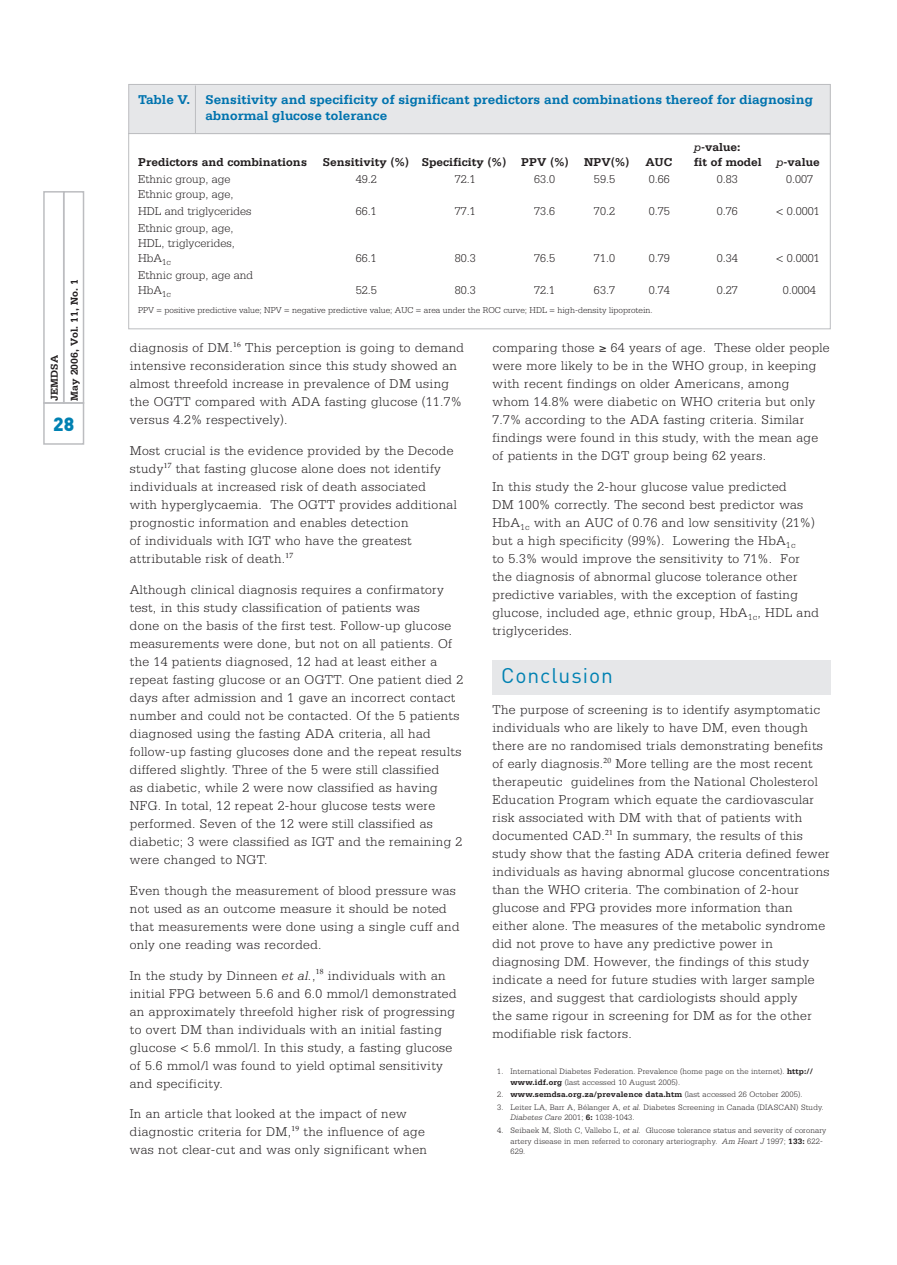
<style>
.page{position:relative;width:897px;height:1265px;background:#fff}
.page>*{position:absolute;margin:0;border:0;box-sizing:border-box;transform-origin:0 0}
.t1{font:21px "DIN";letter-spacing:.045em;color:#0081b2}
.t2{font:900 18.9px "DIN";color:#0081b2}
.t3{font:300 13.5px/18px "Serifa";letter-spacing:.025em;color:#231f20}
.t4{font:700 13.5px/16.2px "Serifa";color:#0073ae}
.t5{font:300 12px/15px "Serifa";color:#231f20}
.t6{font:700 12px "Serifa";color:#231f20}
.t7{font:700 10.5px/19.8px "Serifa";color:#231f20}
.t8{font:300 9px "Serifa";color:#231f20}
.t9{font:300 8.25px/10.5px "Serifa";letter-spacing:.015em;color:#231f20}
.t10{font:700 8.25px "Serifa";letter-spacing:.015em;color:#231f20}
.s1{font-weight:400;font-style:italic}
.s2{font-style:italic}
.s3{font-weight:700}
.s4{font-weight:300}
</style>
<div class="page">
<div style="left:43px;top:402px;width:41px;height:43px;border:2px solid #bcbdc0"></div>
<div style="left:43px;top:191px;width:21px;height:213px;border:2px solid #bcbdc0"></div>
<div style="left:63px;top:191px;width:21px;height:213px;border:2px solid #bcbdc0"></div>
<div style="left:492px;top:660px;width:338px;height:34px;background:#e6e7e9"></div>
<svg style="left:128px;top:134px;width:702px;height:195px"></svg>
<div style="left:129px;top:84px;width:700px;height:50px;background:#e6e7e9"></div>
<div style="left:128px;top:84px;width:702px;height:50px;border:1px solid #bcbdc0"></div>
<hr style="left:195px;top:85px;width:1px;height:48px;background:#bcbdc0">
<p class="t7" style="left:44px;top:401px;width:123px;rotate:-90deg">JEMDSA<br>May 2006, Vol. 11, No. 1</p>
<h2 class="t2" style="left:53px;top:412px;width:23px">28</h2>
<p class="t4" style="left:205px;top:91px;width:608px;text-indent:-67px">Table V. Sensitivity and specificity of significant predictors and combinations thereof for diagnosing abnormal glucose tolerance</p>
<p class="t6" style="left:693px;top:140px;width:48px"><span class="s1">p</span>-value:</p>
<p class="t6" style="left:138px;top:155px;width:170px">Predictors and combinations</p>
<p class="t6" style="left:322px;top:155px;width:247px">Sensitivity (%) Specificity (%) PPV (%)</p>
<p class="t6" style="left:583px;top:155px;width:47px">NPV(%)</p>
<p class="t6" style="left:645px;top:155px;width:24px">AUC</p>
<p class="t6" style="left:693px;top:155px;width:127px">fit of model <span class="s1">p</span>-value</p>
<p class="t5" style="left:138px;top:171px;width:94px">Ethnic group, age</p>
<p class="t5" style="left:355px;top:171px;width:22px">49.2</p>
<p class="t5" style="left:454px;top:171px;width:22px">72.1</p>
<p class="t5" style="left:534px;top:171px;width:22px">63.0</p>
<p class="t5" style="left:593px;top:171px;width:22px">59.5</p>
<p class="t5" style="left:648px;top:171px;width:22px">0.66</p>
<p class="t5" style="left:716px;top:171px;width:22px">0.83</p>
<p class="t5" style="left:785px;top:171px;width:28px">0.007</p>
<p class="t5" style="left:138px;top:185px;width:115px;line-height:17.1px">Ethnic group, age,<br>HDL and triglycerides</p>
<p class="t5" style="left:355px;top:203px;width:22px">66.1</p>
<p class="t5" style="left:454px;top:203px;width:22px">77.1</p>
<p class="t5" style="left:534px;top:203px;width:22px">73.6</p>
<p class="t5" style="left:593px;top:203px;width:22px">70.2</p>
<p class="t5" style="left:648px;top:203px;width:22px">0.75</p>
<p class="t5" style="left:716px;top:203px;width:22px">0.76</p>
<p class="t5" style="left:775px;top:203px;width:45px">&lt; 0.0001</p>
<p class="t5" style="left:138px;top:221px;width:98px;text-align:justify">Ethnic group, age, HDL, triglycerides, HbA<sub>1c</sub></p>
<p class="t5" style="left:355px;top:251px;width:22px">66.1</p>
<p class="t5" style="left:454px;top:251px;width:22px">80.3</p>
<p class="t5" style="left:534px;top:251px;width:22px">76.5</p>
<p class="t5" style="left:593px;top:251px;width:22px">71.0</p>
<p class="t5" style="left:648px;top:251px;width:22px">0.79</p>
<p class="t5" style="left:716px;top:251px;width:22px">0.34</p>
<p class="t5" style="left:775px;top:251px;width:45px">&lt; 0.0001</p>
<p class="t5" style="left:138px;top:268px;width:116px">Ethnic group, age and<br>HbA<sub>1c</sub></p>
<p class="t5" style="left:355px;top:283px;width:22px">52.5</p>
<p class="t5" style="left:454px;top:283px;width:22px">80.3</p>
<p class="t5" style="left:534px;top:283px;width:22px">72.1</p>
<p class="t5" style="left:593px;top:283px;width:22px">63.7</p>
<p class="t5" style="left:648px;top:283px;width:22px">0.74</p>
<p class="t5" style="left:716px;top:283px;width:22px">0.27</p>
<p class="t5" style="left:782px;top:283px;width:34px">0.0004</p>
<p class="t8" style="left:138px;top:305px;width:516px">PPV = positive predictive value; NPV = negative predictive value; AUC = area under the ROC curve; HDL = high-density lipoprotein.</p>
<p class="t3" style="left:130px;top:339px;width:335px">diagnosis of DM.<sup>16</sup> This perception is going to demand intensive reconsideration since this study showed an almost threefold increase in prevalence of DM using the OGTT compared with ADA fasting glucose (11.7% versus 4.2% respectively).</p>
<p class="t3" style="left:130px;top:441px;width:328px">Most crucial is the evidence provided by the Decode study<sup>17</sup> that fasting glucose alone does not identify individuals at increased risk of death associated<br>with hyperglycaemia. The OGTT provides additional prognostic information and enables detection<br>of individuals with IGT who have the greatest attributable risk of death.<sup>17</sup></p>
<p class="t3" style="left:130px;top:580px;width:335px">Although clinical diagnosis requires a confirmatory test, in this study classification of patients was<br>done on the basis of the first test. Follow-up glucose measurements were done, but not on all patients. Of the 14 patients diagnosed, 12 had at least either a repeat fasting glucose or an OGTT. One patient died 2 days after admission and 1 gave an incorrect contact number and could not be contacted. Of the 5 patients diagnosed using the fasting ADA criteria, all had follow-up fasting glucoses done and the repeat results differed slightly. Three of the 5 were still classified<br>as diabetic, while 2 were now classified as having NFG. In total, 12 repeat 2-hour glucose tests were performed. Seven of the 12 were still classified as diabetic; 3 were classified as IGT and the remaining 2 were changed to NGT.</p>
<p class="t3" style="left:130px;top:881px;width:331px">Even though the measurement of blood pressure was not used as an outcome measure it should be noted that measurements were done using a single cuff and only one reading was recorded.</p>
<p class="t3" style="left:130px;top:966px;width:328px">In the study by Dinneen <span class="s2">et al.</span>,<sup>18</sup> individuals with an initial FPG between 5.6 and 6.0 mmol/l demonstrated an approximately threefold higher risk of progressing to overt DM than individuals with an initial fasting glucose &lt; 5.6 mmol/l. In this study, a fasting glucose of 5.6 mmol/l was found to yield optimal sensitivity and specificity.</p>
<p class="t3" style="left:130px;top:1104px;width:298px">In an article that looked at the impact of new diagnostic criteria for DM,<sup>19</sup> the influence of age was not clear-cut and was only significant when</p>
<p class="t3" style="left:492px;top:339px;width:338px">comparing those ≥ 64 years of age. These older people were more likely to be in the WHO group, in keeping with recent findings on older Americans, among whom 14.8% were diabetic on WHO criteria but only 7.7% according to the ADA fasting criteria. Similar findings were found in this study, with the mean age of patients in the DGT group being 62 years.</p>
<p class="t3" style="left:492px;top:477px;width:328px">In this study the 2-hour glucose value predicted<br>DM 100% correctly. The second best predictor was HbA<sub>1c</sub> with an AUC of 0.76 and low sensitivity (21%) but a high specificity (99%). Lowering the HbA<sub>1c<br></sub>to 5.3% would improve the sensitivity to 71%. For the diagnosis of abnormal glucose tolerance other predictive variables, with the exception of fasting glucose, included age, ethnic group, HbA<sub>1c</sub>, HDL and triglycerides.</p>
<h1 class="t1" style="left:500px;top:662px;width:113px">Conclusion</h1>
<p class="t3" style="left:492px;top:700px;width:338px">The purpose of screening is to identify asymptomatic individuals who are likely to have DM, even though there are no randomised trials demonstrating benefits of early diagnosis.<sup>20</sup> More telling are the most recent therapeutic guidelines from the National Cholesterol Education Program which equate the cardiovascular risk associated with DM with that of patients with documented CAD.<sup>21</sup> In summary, the results of this study show that the fasting ADA criteria defined fewer individuals as having abnormal glucose concentrations than the WHO criteria. The combination of 2-hour glucose and FPG provides more information than either alone. The measures of the metabolic syndrome did not prove to have any predictive power in diagnosing DM. However, the findings of this study indicate a need for future studies with larger sample sizes, and suggest that cardiologists should apply<br>the same rigour in screening for DM as for the other modifiable risk factors.</p>
<p class="t9" style="left:510px;top:1066px;width:304px;text-indent:-13px">1. International Diabetes Federation. Prevalence (home page on the internet). <span class="s3">http:// www.idf.org</span> (last accessed 10 August 2005).</p>
<p class="t10" style="left:497px;top:1089px;width:306px"><span class="s4">2.</span> www.semdsa.org.za/prevalence data.htm <span class="s4">(last accessed 26 October 2005).</span></p>
<p class="t9" style="left:510px;top:1101px;width:314px;text-indent:-13px">3. Leiter LA, Barr A, Bélanger A, <span class="s2">et al.</span> Diabetes Screening in Canada (DIASCAN) Study.<br><span class="s2">Diabetes Care</span> 2001; <span class="s3">6:</span> 1038-1043.</p>
<p class="t9" style="left:510px;top:1124px;width:317px;text-indent:-13px">4. Seibaek M, Sloth C, Vallebo L, <span class="s2">et al.</span> Glucose tolerance status and severity of coronary artery disease in men referred to coronary arteriography. <span class="s2">Am Heart J</span> 1997; <span class="s3">133:</span> 622-<br>629.</p>
</div>
